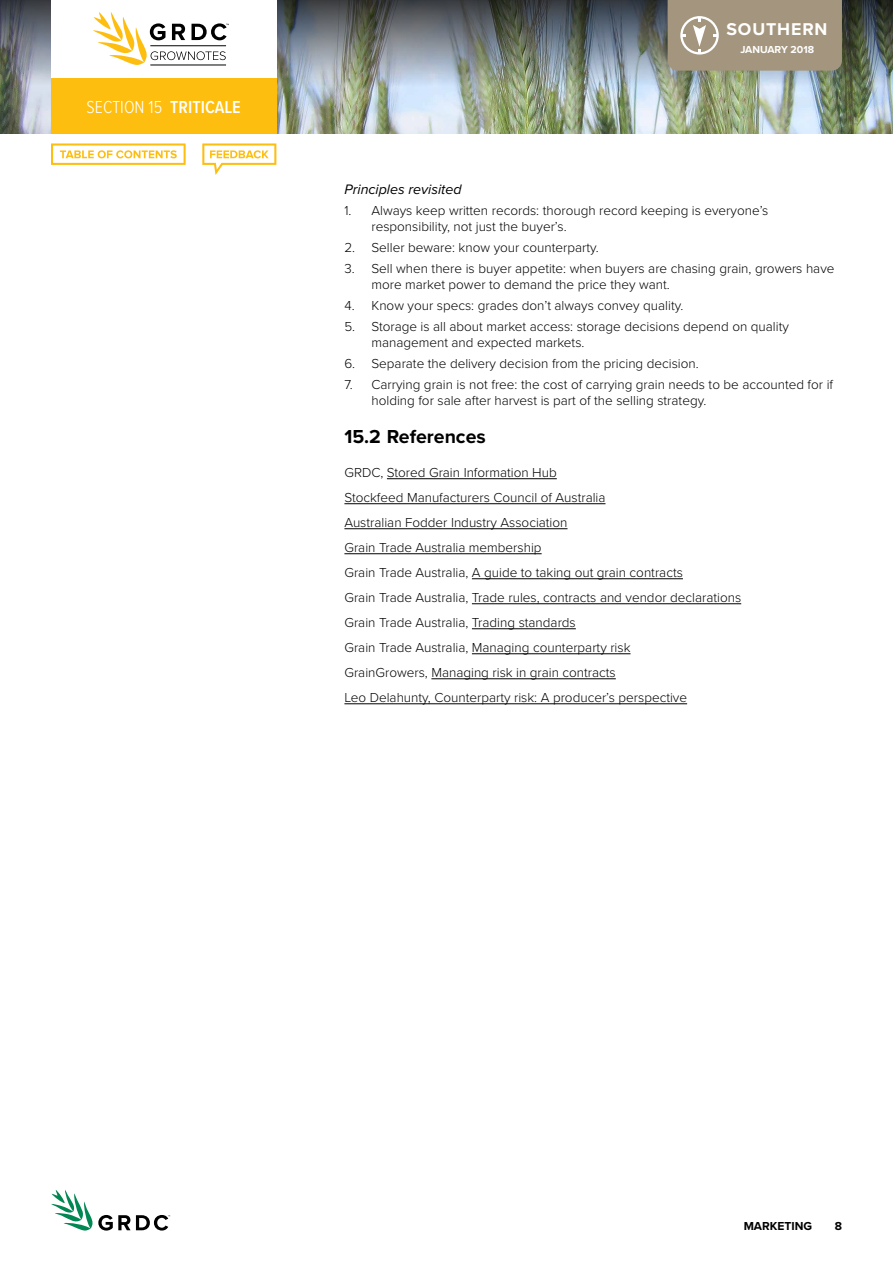
<style>
.page{position:relative;width:893px;height:1263px;background:#fff}
.page>*{position:absolute;margin:0;border:0;box-sizing:border-box;transform-origin:0 0}
.t1{font:700 19.5px "Proxima Nova";color:#000}
.t2{font:300 18px "Proxima Nova Cond";color:#fff}
.t3{font:700 17.7px "Proxima Nova";letter-spacing:.05em;color:#fff}
.t4{font:italic 14.25px "Proxima Nova";color:#000}
.t5{font:300 13.5px/25px "Proxima Nova";color:#000}
.t6{font:700 12px "Proxima Nova";color:#000}
.t7{font:700 10.5px "Proxima Nova";color:#fff}
.s1{font-weight:600}
</style>
<div class="page">
<img style="left:0;top:117px;width:893px;height:16px">
<img style="left:0;top:0;width:893px;height:117px">
<svg style="left:51px;top:1190px;width:119px;height:41px"></svg>
<div style="left:51px;top:0;width:225px;height:81px;background:#fff"></div>
<div style="left:51px;top:78px;width:225px;height:55px;background:#febe10"></div>
<div style="left:668px;top:0;width:174px;height:71px;background:#a4967e"></div>
<hr style="left:150px;top:65px;width:76px;height:1px;background:#000">
<svg style="left:93px;top:12px;width:136px;height:53px"></svg>
<hr style="left:387px;top:478px;width:170px;height:1px;background:#000">
<hr style="left:344px;top:503px;width:261px;height:1px;background:#000">
<hr style="left:344px;top:528px;width:223px;height:1px;background:#000">
<hr style="left:344px;top:553px;width:198px;height:1px;background:#000">
<hr style="left:472px;top:578px;width:211px;height:1px;background:#000">
<hr style="left:472px;top:603px;width:269px;height:1px;background:#000">
<hr style="left:472px;top:628px;width:104px;height:1px;background:#000">
<hr style="left:472px;top:653px;width:158px;height:1px;background:#000">
<hr style="left:431px;top:678px;width:185px;height:1px;background:#000">
<hr style="left:344px;top:703px;width:343px;height:1px;background:#000">
<svg style="left:51px;top:143px;width:135px;height:22px"></svg>
<svg style="left:202px;top:143px;width:74px;height:32px"></svg>
<h2 class="t2" style="left:87px;top:94px;width:93px">SECTION 15 <span class="s1">TRITICALE</span></h2>
<h3 class="t3" style="left:726px;top:19px;width:103px">SOUTHERN</h3>
<p class="t7" style="left:740px;top:41px;width:75px">JANUARY 2018</p>
<p class="t4" style="left:344px;top:179px;width:119px">Principles revisited</p>
<p class="t5" style="left:371px;top:201px;width:398px;line-height:16.5px;text-indent:-27px">1. Always keep written records: thorough record keeping is everyone’s responsibility, not just the buyer’s.</p>
<p class="t5" style="left:344px;top:234px;width:256px">2. Seller beware: know your counterparty.</p>
<p class="t5" style="left:371px;top:259px;width:465px;line-height:16.5px;text-indent:-27px">3. Sell when there is buyer appetite: when buyers are chasing grain, growers have more market power to demand the price they want.</p>
<p class="t5" style="left:344px;top:292px;width:340px">4. Know your specs: grades don’t always convey quality.</p>
<p class="t5" style="left:371px;top:317px;width:419px;line-height:16.5px;text-indent:-27px">5. Storage is all about market access: storage decisions depend on quality management and expected markets.</p>
<p class="t5" style="left:344px;top:350px;width:356px">6. Separate the delivery decision from the pricing decision.</p>
<p class="t5" style="left:371px;top:375px;width:463px;line-height:16.5px;text-indent:-27px">7. Carrying grain is not free: the cost of carrying grain needs to be accounted for if holding for sale after harvest is part of the selling strategy.</p>
<h1 class="t1" style="left:344px;top:422px;width:143px">15.2 REFERENCES</h1>
<p class="t5" style="left:344px;top:459px;width:398px">GRDC, Stored Grain Information Hub<br>Stockfeed Manufacturers Council of Australia<br>Australian Fodder Industry Association<br>Grain Trade Australia membership<br>Grain Trade Australia, A guide to taking out grain contracts<br>Grain Trade Australia, Trade rules, contracts and vendor declarations Grain Trade Australia, Trading standards<br>Grain Trade Australia, Managing counterparty risk<br>GrainGrowers, Managing risk in grain contracts<br>Leo Delahunty, Counterparty risk: A producer’s perspective</p>
<p class="t6" style="left:754px;top:1217px;width:58px">ARKETI NG</p>
<p class="t6" style="left:835px;top:1217px;width:9px">8</p>
</div>
